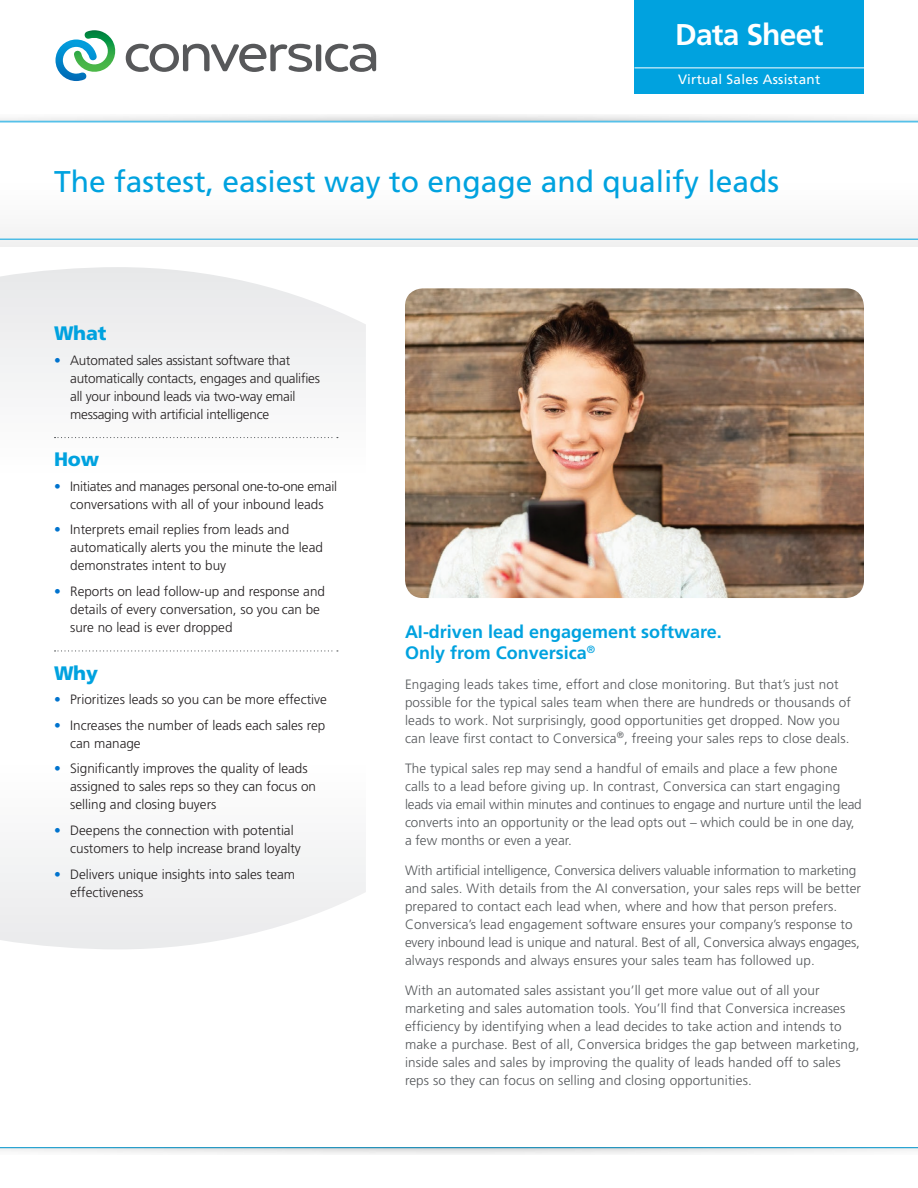
<style>
.page{position:relative;width:918px;height:1188px;background:#fff}
.page>*{position:absolute;margin:0;border:0;box-sizing:border-box;transform-origin:0 0}
.Headline{font:30px "Frutiger";color:#00a2df}
.t1{font:700 30px "Frutiger";letter-spacing:-.025em;color:#fff}
.Subhead__Side_Bar{font:900 19.5px "Frutiger";letter-spacing:-.01em;color:#00a2df}
.Subhead{font:700 18px/21px "Frutiger";color:#00a2df}
.t2{font:300 13.5px/18px "Frutiger";letter-spacing:.01em;color:#54575a}
.t3{font:300 13.5px/18px "Frutiger";color:#231f20}
.t4{font:300 13.5px/18px "Frutiger";letter-spacing:-.02em;color:#231f20}
.t5{font:13.5px "Frutiger";letter-spacing:.02em;color:#fff}
.s1{color:#0073ce}
</style>
<div class="page">
<hr style="left:0;top:1147px;width:918px;height:1px;background:#00a2df">
<hr style="left:0;top:121px;width:918px;height:1px;background:#00a2df">
<svg style="left:56px;top:30px;width:60px;height:51px"></svg>
<svg style="left:126px;top:44px;width:186px;height:28px"></svg>
<div style="left:316px;top:44px;width:5px;height:27px;background:#57585a;border-radius:2px"></div>
<svg style="left:325px;top:44px;width:51px;height:28px"></svg>
<div style="left:634px;top:0;width:230px;height:94px;background:#00a2df"></div>
<hr style="left:634px;top:68px;width:230px;height:1px;background:#fff">
<hr style="left:0;top:239px;width:918px;height:1px;background:#00a2df">
<svg style="left:0;top:267px;width:366px;height:682px"></svg>
<svg style="left:55px;top:437px;width:283px;height:1px"></svg>
<svg style="left:55px;top:650px;width:283px;height:2px"></svg>
<img style="left:405px;top:288px;width:459px;height:310px">
<hr style="left:0;top:122px;width:918px;height:1px;background:#00a2df">
<p class="t1" style="left:675px;top:17px;width:150px">Data Sheet</p>
<p class="t5" style="left:678px;top:72px;width:144px">Virtual Sales Assistant</p>
<p class="Headline" style="left:54px;top:164px;width:727px">The fastest, easiest way to engage and qualify leads</p>
<p class="Subhead__Side_Bar" style="left:54px;top:321px;width:54px">What</p>
<p class="t4" style="left:70px;top:351px;width:251px;text-indent:-16px"><span class="s1">•</span> Automated sales assistant software that automatically contacts, engages and qualifies all your inbound leads via two-way email messaging with artificial intelligence</p>
<p class="Subhead__Side_Bar" style="left:54px;top:448px;width:47px">How</p>
<p class="t4" style="left:54px;top:477px;width:285px;text-align:center"><span class="s1">•</span> Initiates and manages personal one-to-one email conversations with all of your inbound leads</p>
<p class="t3" style="left:70px;top:521px;width:254px;text-indent:-16px"><span class="s1">•</span> Interprets email replies from leads and automatically alerts you the minute the lead demonstrates intent to buy</p>
<p class="t3" style="left:70px;top:582px;width:256px;text-indent:-16px"><span class="s1">•</span> Reports on lead follow-up and response and details of every conversation, so you can be sure no lead is ever dropped</p>
<p class="Subhead__Side_Bar" style="left:54px;top:661px;width:46px">Why</p>
<p class="t3" style="left:54px;top:691px;width:274px"><span class="s1">•</span> Prioritizes leads so you can be more effective</p>
<p class="t3" style="left:70px;top:716px;width:257px;text-indent:-16px"><span class="s1">•</span> Increases the number of leads each sales rep can manage</p>
<p class="t3" style="left:70px;top:760px;width:247px;text-indent:-16px"><span class="s1">•</span> Significantly improves the quality of leads assigned to sales reps so they can focus on selling and closing buyers</p>
<p class="t3" style="left:70px;top:821px;width:232px;text-indent:-16px"><span class="s1">•</span> Deepens the connection with potential customers to help increase brand loyalty</p>
<p class="t3" style="left:70px;top:865px;width:227px;text-indent:-16px"><span class="s1">•</span> Delivers unique insights into sales team effectiveness</p>
<p class="Subhead" style="left:405px;top:621px;width:318px">AI-driven lead engagement software.<br>Only from Conversica<sup>®</sup></p>
<p class="t2" style="left:405px;top:675px;width:447px">Engaging leads takes time, effort and close monitoring. But that’s just not possible for the typical sales team when there are hundreds or thousands of leads to work. Not surprisingly, good opportunities get dropped. Now you can leave first contact to Conversica<sup>®</sup>, freeing your sales reps to close deals.</p>
<p class="t2" style="left:405px;top:759px;width:458px">The typical sales rep may send a handful of emails and place a few phone calls to a lead before giving up. In contrast, Conversica can start engaging leads via email within minutes and continues to engage and nurture until the lead converts into an opportunity or the lead opts out – which could be in one day, a few months or even a year.</p>
<p class="t2" style="left:405px;top:861px;width:458px">With artificial intelligence, Conversica delivers valuable information to marketing and sales. With details from the AI conversation, your sales reps will be better prepared to contact each lead when, where and how that person prefers.<br>Conversica’s lead engagement software ensures your company’s response to every inbound lead is unique and natural. Best of all, Conversica always engages, always responds and always ensures your sales team has followed up.</p>
<p class="t2" style="left:405px;top:981px;width:456px">With an automated sales assistant you’ll get more value out of all your marketing and sales automation tools. You’ll find that Conversica increases efficiency by identifying when a lead decides to take action and intends to make a purchase. Best of all, Conversica bridges the gap between marketing, inside sales and sales by improving the quality of leads handed off to sales reps so they can focus on selling and closing opportunities.</p>
</div>
